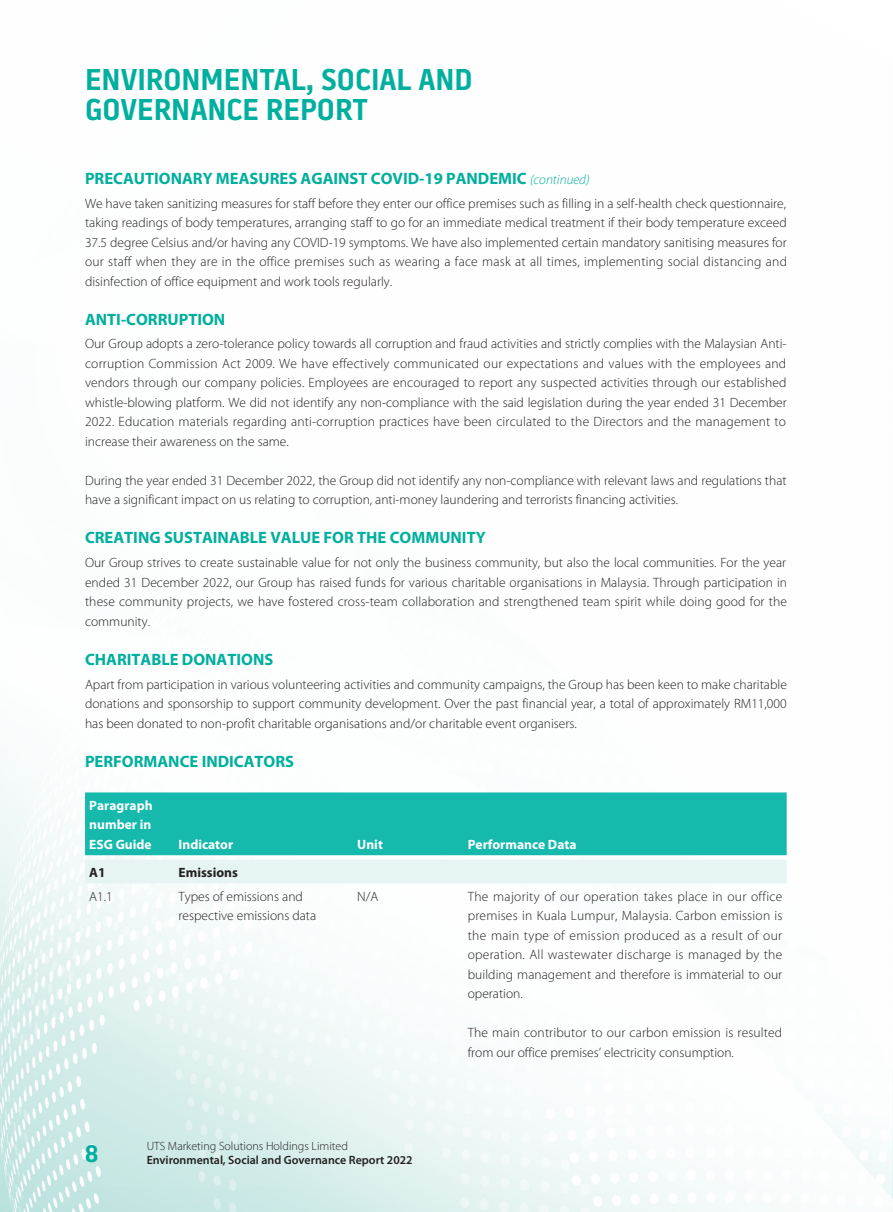
<style>
.page{position:relative;width:893px;height:1212px;background:#fff}
.page>*{position:absolute;margin:0;border:0;box-sizing:border-box;transform-origin:0 0}
.t1{font:700 30px "Battersea";color:#00af9e}
.t2{font:700 24px "Battersea";color:#00af9e}
._01_H1{font:700 16.5px "Myriad Pro";color:#00af9e}
._00_txt{font:300 13.5px/19.5px "Myriad Pro";color:#231f20;text-align:justify}
._50_Table_txt{font:300 13.5px/19.5px "Myriad Pro";color:#231f20}
._50_Table_txt-2{font:700 13.5px/19.5px "Myriad Pro";color:#fff;text-align:justify}
._50_Table_txt-3{font:700 13.5px "Myriad Pro";color:#231f20}
.t3{font:600 12px "Myriad Pro";color:#231f20}
.t4{font:300 12px "Myriad Pro";color:#231f20}
.s1{font-weight:300;font-style:italic;font-size:13.5px}
</style>
<div class="page">
<img style="left:0;top:768px;width:893px;height:444px">
<div style="left:85px;top:792px;width:702px;height:63px;background:#15baad"></div>
<div style="left:85px;top:860px;width:702px;height:23px;background:#e6f4f3"></div>
<p class="t1" style="left:85px;top:61px;width:389px">ENVIRONMENTAL, SOCIAL AND</p>
<p class="t1" style="left:85px;top:91px;width:285px">GOVERNANCE REPORT</p>
<p class="_01_H1" style="left:85px;top:168px;width:506px">PRECAUTIONARY MEASURES AGAINST COVID-19 PANDEMIC <span class="s1">(continued)</span></p>
<p class="_00_txt" style="left:85px;top:193px;width:703px">We have taken sanitizing measures for staff before they enter our office premises such as filling in a self-health check questionnaire, taking readings of body temperatures, arranging staff to go for an immediate medical treatment if their body temperature exceed 37.5 degree Celsius and/or having any COVID-19 symptoms. We have also implemented certain mandatory sanitising measures for our staff when they are in the office premises such as wearing a face mask at all times, implementing social distancing and disinfection of office equipment and work tools regularly.</p>
<p class="_01_H1" style="left:85px;top:308px;width:142px">ANTI-CORRUPTION</p>
<p class="_00_txt" style="left:85px;top:334px;width:703px">Our Group adopts a zero-tolerance policy towards all corruption and fraud activities and strictly complies with the Malaysian Anti&shy;corruption Commission Act 2009. We have effectively communicated our expectations and values with the employees and vendors through our company policies. Employees are encouraged to report any suspected activities through our established whistle-blowing platform. We did not identify any non-compliance with the said legislation during the year ended 31 December 2022. Education materials regarding anti-corruption practices have been circulated to the Directors and the management to increase their awareness on the same.</p>
<p class="_00_txt" style="left:85px;top:471px;width:703px">During the year ended 31 December 2022, the Group did not identify any non-compliance with relevant laws and regulations that have a significant impact on us relating to corruption, anti-money laundering and terrorists financing activities.</p>
<p class="_01_H1" style="left:85px;top:527px;width:402px">CREATING SUSTAINABLE VALUE FOR THE COMMUNITY</p>
<p class="_00_txt" style="left:85px;top:553px;width:704px">Our Group strives to create sustainable value for not only the business community, but also the local communities. For the year ended 31 December 2022, our Group has raised funds for various charitable organisations in Malaysia. Through participation in these community projects, we have fostered cross-team collaboration and strengthened team spirit while doing good for the community.</p>
<p class="_01_H1" style="left:85px;top:648px;width:190px">CHARITABLE DONATIONS</p>
<p class="_00_txt" style="left:85px;top:674px;width:703px">Apart from participation in various volunteering activities and community campaigns, the Group has been keen to make charitable donations and sponsorship to support community development. Over the past financial year, a total of approximately RM11,000 has been donated to non-profit charitable organisations and/or charitable event organisers.</p>
<p class="_01_H1" style="left:85px;top:750px;width:211px">PERFORMANCE INDICATORS</p>
<p class="_50_Table_txt-2" style="left:89px;top:795px;width:65px">Paragraph number in ESG Guide</p>
<p class="_50_Table_txt-2" style="left:179px;top:834px;width:56px">Indicator</p>
<p class="_50_Table_txt-2" style="left:357px;top:834px;width:27px">Unit</p>
<p class="_50_Table_txt-2" style="left:468px;top:834px;width:110px">Performance Data</p>
<p class="_50_Table_txt-3" style="left:89px;top:864px;width:18px">A1</p>
<p class="_50_Table_txt-3" style="left:179px;top:864px;width:61px">Emissions</p>
<p class="_50_Table_txt" style="left:89px;top:886px;width:25px">A1.1</p>
<p class="_50_Table_txt" style="left:179px;top:886px;width:139px">Types of emissions and respective emissions data</p>
<p class="_50_Table_txt" style="left:357px;top:886px;width:23px">N/A</p>
<p class="_50_Table_txt" style="left:468px;top:886px;width:316px;text-align:justify">The majority of our operation takes place in our office premises in Kuala Lumpur, Malaysia. Carbon emission is the main type of emission produced as a result of our operation. All wastewater discharge is managed by the building management and therefore is immaterial to our operation.</p>
<p class="_50_Table_txt" style="left:468px;top:1023px;width:316px">The main contributor to our carbon emission is resulted from our office premises’ electricity consumption.</p>
<p class="t2" style="left:85px;top:1139px;width:15px">8</p>
<p class="t4" style="left:147px;top:1139px;width:203px">UTS Marketing Solutions Holdings Limited</p>
<p class="t3" style="left:147px;top:1152px;width:267px">Environmental, Social and Governance Report 2022</p>
</div>
